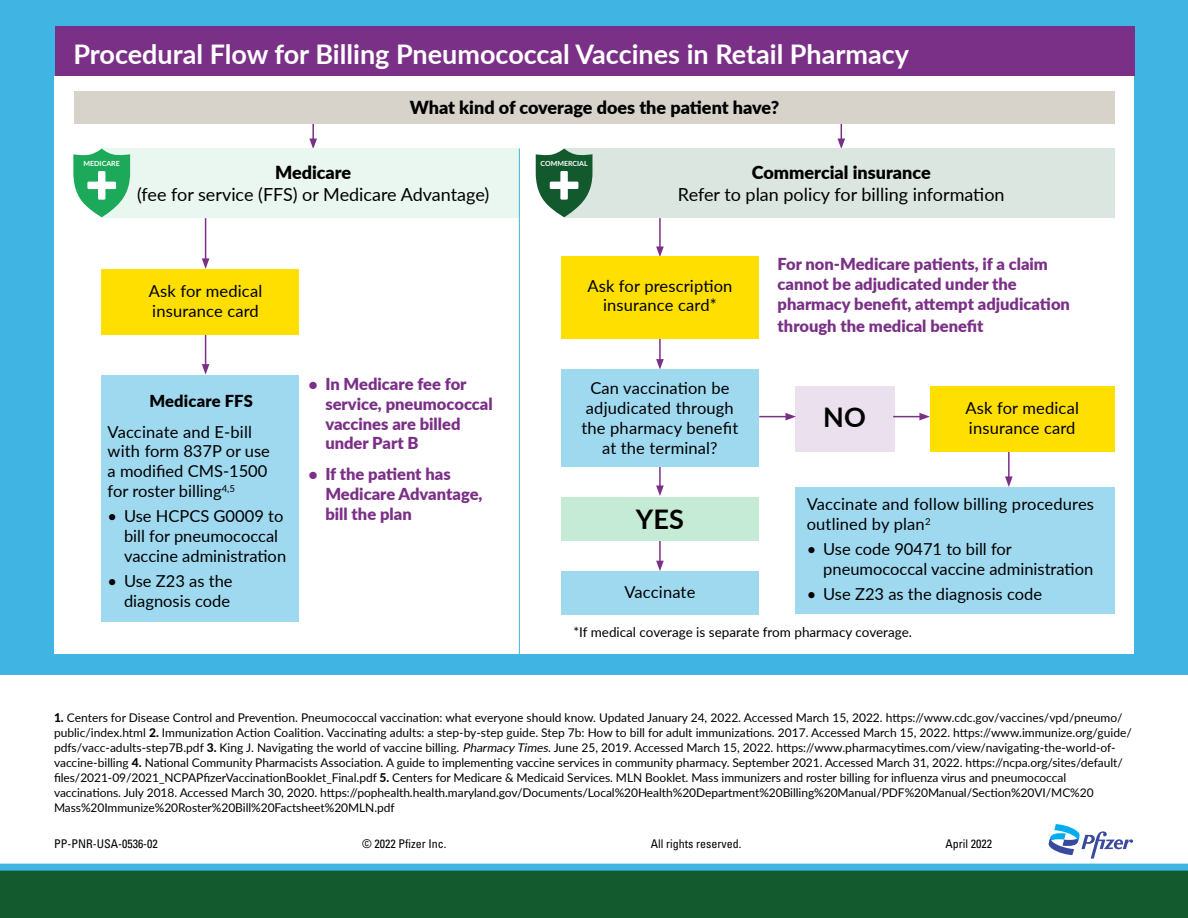
<style>
.page{position:relative;width:1188px;height:918px;background:#fff}
.page>*{position:absolute;margin:0;border:0;box-sizing:border-box;transform-origin:0 0}
.t1{font:700 27px "Lato";color:#fff}
.t2{font:700 27px "Lato";color:#000}
.t3{font:18px "Lato";color:#000}
.t4{font:900 18px "Lato";color:#000}
.t5{font:16.5px/19.8px "Lato";color:#000}
.t6{font:900 16.5px/19.8px "Lato";color:#7b3087}
.t7{font:900 16.5px "Lato";letter-spacing:.01em;color:#000}
.t8{font:13.5px "Lato";color:#000}
.t9{font:12px/15px "Lato";letter-spacing:-.005em;color:#000}
.t10{font:condensed 12px "Univers LT Std";color:#000}
.t11{font:700 7.05px "Lato";color:#fff}
.s1{font-size:15px}
.s2{font-weight:800}
.s3{font-style:italic}
</style>
<div class="page">
<svg style="left:1049px;top:824px;width:84px;height:35px"></svg>
<div style="left:0;top:867px;width:1188px;height:51px;background:#145a2f"></div>
<div style="left:0;top:864px;width:1188px;height:7px;background:#40b4e2"></div>
<div style="left:0;top:0;width:1188px;height:675px;background:#40b4e2"></div>
<div style="left:54px;top:76px;width:1080px;height:577px;background:#fff"></div>
<div style="left:55px;top:26px;width:1080px;height:50px;background:#7b3087"></div>
<hr style="left:1008px;top:443px;width:2px;height:36px;background:#7b3087">
<svg style="left:1005px;top:476px;width:8px;height:11px"></svg>
<hr style="left:659px;top:335px;width:2px;height:26px;background:#7b3087">
<svg style="left:656px;top:359px;width:8px;height:10px"></svg>
<hr style="left:659px;top:459px;width:2px;height:29px;background:#7b3087">
<svg style="left:656px;top:486px;width:8px;height:10px"></svg>
<hr style="left:659px;top:534px;width:2px;height:29px;background:#7b3087">
<svg style="left:656px;top:561px;width:8px;height:10px"></svg>
<div style="left:101px;top:376px;width:197px;height:246px;background:#9fd9f0"></div>
<hr style="left:205px;top:324px;width:1px;height:42px;background:#7b3087">
<svg style="left:202px;top:364px;width:7px;height:11px"></svg>
<div style="left:795px;top:488px;width:320px;height:126px;background:#9fd9f0"></div>
<div style="left:930px;top:386px;width:185px;height:66px;background:#fedf00"></div>
<div style="left:561px;top:369px;width:198px;height:98px;background:#9fd9f0"></div>
<div style="left:795px;top:386px;width:99px;height:66px;background:#ebe0ed"></div>
<div style="left:561px;top:497px;width:198px;height:43px;background:#c5ead5"></div>
<svg style="left:759px;top:413px;width:37px;height:7px"></svg>
<svg style="left:893px;top:413px;width:37px;height:7px"></svg>
<svg style="left:309px;top:123px;width:8px;height:25px"></svg>
<svg style="left:837px;top:123px;width:8px;height:25px"></svg>
<hr style="left:659px;top:218px;width:2px;height:31px;background:#7b3087">
<svg style="left:656px;top:247px;width:8px;height:9px"></svg>
<div style="left:101px;top:269px;width:197px;height:66px;background:#fedf00"></div>
<div style="left:75px;top:91px;width:1040px;height:32px;background:#d7d3cb"></div>
<div style="left:102px;top:148px;width:417px;height:70px;background:#eaf7f0"></div>
<div style="left:564px;top:148px;width:551px;height:70px;background:#dce6e0"></div>
<hr style="left:205px;top:218px;width:1px;height:43px;background:#7b3087">
<svg style="left:202px;top:258px;width:7px;height:11px"></svg>
<div style="left:561px;top:256px;width:198px;height:83px;background:#fedf00"></div>
<hr style="left:519px;top:148px;width:1px;height:525px;background:#40b4e2">
<div style="left:561px;top:571px;width:198px;height:43px;background:#9fd9f0"></div>
<svg style="left:536px;top:148px;width:57px;height:69px"></svg>
<svg style="left:73px;top:149px;width:57px;height:68px"></svg>
<h1 class="t1" style="left:73px;top:34px;width:837px">Procedural Flow for Billing Pneumococcal Vaccines in Retail Pharmacy</h1>
<h2 class="t4" style="left:410px;top:94px;width:371px">What kind of coverage does the patient have?</h2>
<p class="t11" style="left:84px;top:158px;width:38px">MEDICARE</p>
<p class="t11" style="left:540px;top:158px;width:49px">COMMERCIAL</p>
<h2 class="t4" style="left:275px;top:159px;width:78px">Medicare</h2>
<h2 class="t3" style="left:137px;top:181px;width:354px">(fee for service (FFS) or Medicare Advantage)</h2>
<h2 class="t4" style="left:752px;top:159px;width:180px">Commercial insurance</h2>
<h2 class="t3" style="left:678px;top:181px;width:328px">Refer to plan policy for billing information</h2>
<h3 class="t5" style="left:149px;top:280px;width:115px">Ask for medical insurance card</h3>
<h3 class="t5" style="left:587px;top:275px;width:147px;text-align:center">Ask for prescription insurance card*</h3>
<h3 class="t7" style="left:149px;top:389px;width:105px">Medicare FFS</h3>
<h3 class="t5" style="left:108px;top:421px;width:164px">Vaccinate and E-bill with form 837P or use a modified CMS-1500 for roster billing<sup>4,5</sup></h3>
<h3 class="t5" style="left:124px;top:506px;width:164px;text-indent:-16px">• Use HCPCS G0009 to bill for pneumococcal vaccine administration</h3>
<h3 class="t5" style="left:108px;top:570px;width:127px;text-align:right">• Use Z23 as the diagnosis code</h3>
<h3 class="t6" style="left:325px;top:373px;width:169px;text-indent:-16px"><span class="s1">•</span> In Medicare fee for service, pneumococcal vaccines are billed under Part B</h3>
<h3 class="t6" style="left:325px;top:463px;width:159px;text-indent:-16px"><span class="s1">•</span> If the patient has<br>Medicare Advantage, bill the plan</h3>
<h3 class="t5" style="left:582px;top:378px;width:158px;text-align:center">Can vaccination be adjudicated through the pharmacy benefit at the terminal?</h3>
<h1 class="t2" style="left:636px;top:499px;width:50px">YES</h1>
<h3 class="t5" style="left:624px;top:581px;width:72px">Vaccinate</h3>
<h3 class="t6" style="left:778px;top:254px;width:294px">For non-Medicare patients, if a claim cannot be adjudicated under the pharmacy benefit, attempt adjudication</h3>
<h3 class="t6" style="left:778px;top:315px;width:208px">through the medical benefit</h3>
<h1 class="t2" style="left:823px;top:397px;width:44px">NO</h1>
<h3 class="t5" style="left:966px;top:397px;width:115px">Ask for medical insurance card</h3>
<h3 class="t5" style="left:807px;top:494px;width:289px">Vaccinate and follow billing procedures outlined by plan<sup>2</sup></h3>
<h3 class="t5" style="left:823px;top:539px;width:272px;text-indent:-16px">• Use code 90471 to bill for pneumococcal vaccine administration</h3>
<h3 class="t5" style="left:807px;top:584px;width:237px">• Use Z23 as the diagnosis code</h3>
<p class="t8" style="left:574px;top:623px;width:340px">*If medical coverage is separate from pharmacy coverage.</p>
<p class="t9" style="left:54px;top:710px;width:1079px"><span class="s2">1.</span> Centers for Disease Control and Prevention. Pneumococcal vaccination: what everyone should know. Updated January 24, 2022. Accessed March 15, 2022. https://www.cdc.gov/vaccines/vpd/pneumo/ public/index.html <span class="s2">2.</span> Immunization Action Coalition. Vaccinating adults: a step-by-step guide. Step 7b: How to bill for adult immunizations. 2017. Accessed March 15, 2022. https://www.immunize.org/guide/ pdfs/vacc-adults-step7B.pdf <span class="s2">3.</span> King J. Navigating the world of vaccine billing. <span class="s3">Pharmacy Times</span>. June 25, 2019. Accessed March 15, 2022. https://www.pharmacytimes.com/view/navigating-the-world-of&shy;vaccine-billing <span class="s2">4.</span> National Community Pharmacists Association. A guide to implementing vaccine services in community pharmacy. September 2021. Accessed March 31, 2022. https://ncpa.org/sites/default/ files/2021-09/2021_NCPAPfizerVaccinationBooklet_Final.pdf <span class="s2">5.</span> Centers for Medicare &amp; Medicaid Services. MLN Booklet. Mass immunizers and roster billing for influenza virus and pneumococcal vaccinations. July 2018. Accessed March 30, 2020. https://pophealth.health.maryland.gov/Documents/Local%20Health%20Department%20Billing%20Manual/PDF%20Manual/Section%20VI/MC%20<br>Mass%20Immunize%20Roster%20Bill%20Factsheet%20MLN.pdf</p>
<p class="t10" style="left:54px;top:837px;width:105px">PP-PNR-USA-0536-02</p>
<p class="t10" style="left:362px;top:837px;width:86px">© 2022 Pfizer Inc.</p>
<p class="t10" style="left:651px;top:837px;width:92px">All rights reserved.</p>
<p class="t10" style="left:946px;top:837px;width:48px">April 2022</p>
</div>
